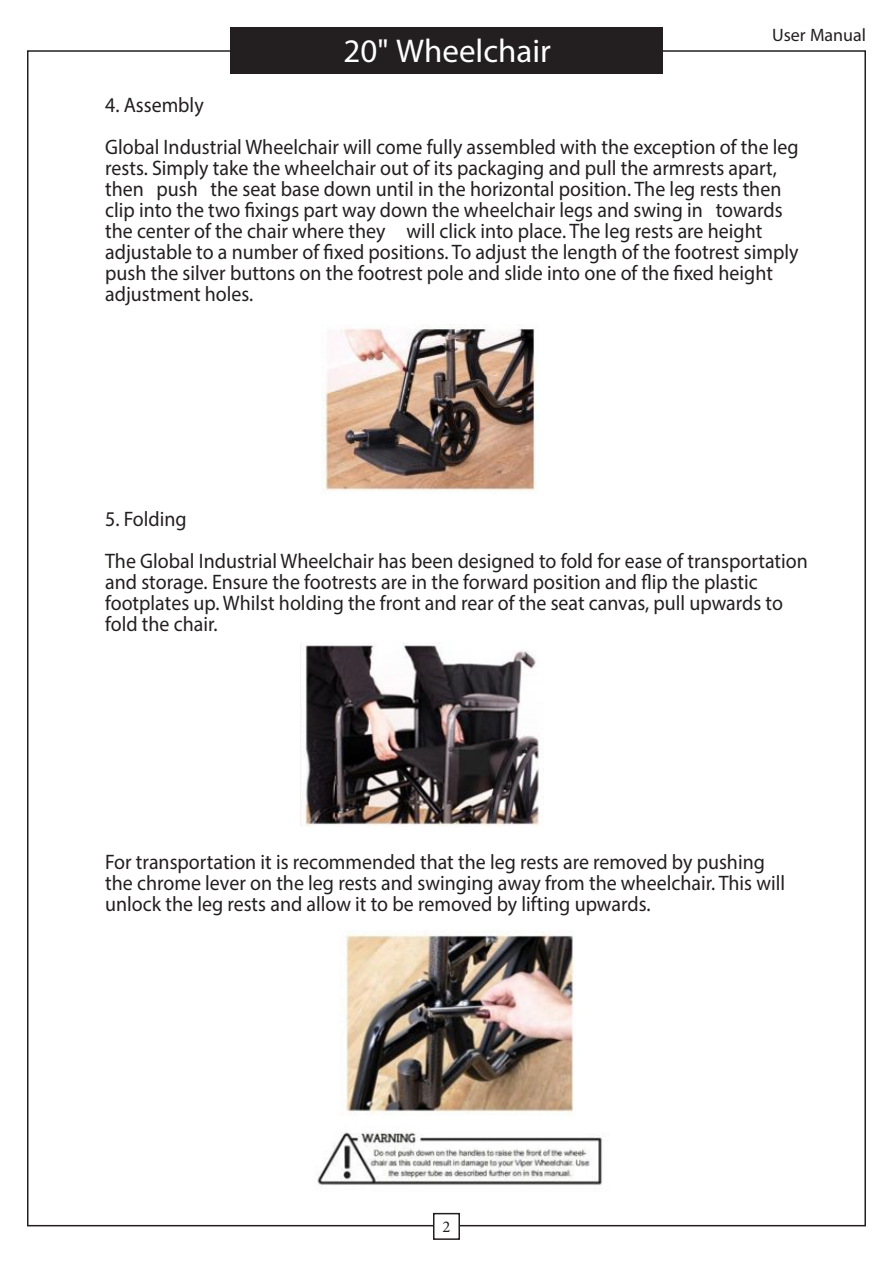
<style>
.page{position:relative;width:893px;height:1263px;background:#fff}
.page>*{position:absolute;margin:0;border:0;box-sizing:border-box;transform-origin:0 0}
.t1{font:33px "Myriad Pro";color:#fff}
.t2{font:21px/21px "Myriad Pro";color:#231f20;scale:.95 1}
.t3{font:18px "Myriad Pro";color:#231f20}
.t4{font:16.5px "Minion Pro";color:#231f20}
</style>
<div class="page">
<div style="left:433px;top:1213px;width:27px;height:27px;border:2px solid #231f20"></div>
<div style="left:230px;top:27px;width:432px;height:47px;background:#231f20"></div>
<img style="left:300px;top:642px;width:240px;height:184px">
<img style="left:317px;top:930px;width:285px;height:255px">
<img style="left:324px;top:324px;width:213px;height:168px">
<h1 class="t1" style="left:344px;top:31px;width:209px">20" Wheelchair</h1>
<p class="t3" style="left:772px;top:23px;width:95px">User Manual</p>
<p class="t2" style="left:105px;top:95px;width:105px">4. Assembly</p>
<p class="t2" style="left:105px;top:137px;width:732px">Global Industrial Wheelchair will come fully assembled with the exception of the leg rests. Simply take the wheelchair out of its packaging and pull the armrests apart, then push the seat base down until in the horizontal position. The leg rests then clip into the two fixings part way down the wheelchair legs and swing in towards the center of the chair where they will click into place. The leg rests are height adjustable to a number of fixed positions. To adjust the length of the footrest simply push the silver buttons on the footrest pole and slide into one of the fixed height adjustment holes.</p>
<p class="t2" style="left:105px;top:508px;width:87px">5. Folding</p>
<p class="t2" style="left:105px;top:550px;width:741px">The Global Industrial Wheelchair has been designed to fold for ease of transportation and storage. Ensure the footrests are in the forward position and flip the plastic footplates up. Whilst holding the front and rear of the seat canvas, pull upwards to fold the chair.</p>
<p class="t2" style="left:105px;top:851px;width:717px">For transportation it is recommended that the leg rests are removed by pushing the chrome lever on the leg rests and swinging away from the wheelchair. This will unlock the leg rests and allow it to be removed by lifting upwards.</p>
<p class="t4" style="left:442px;top:1216px;width:9px">2</p>
</div>
